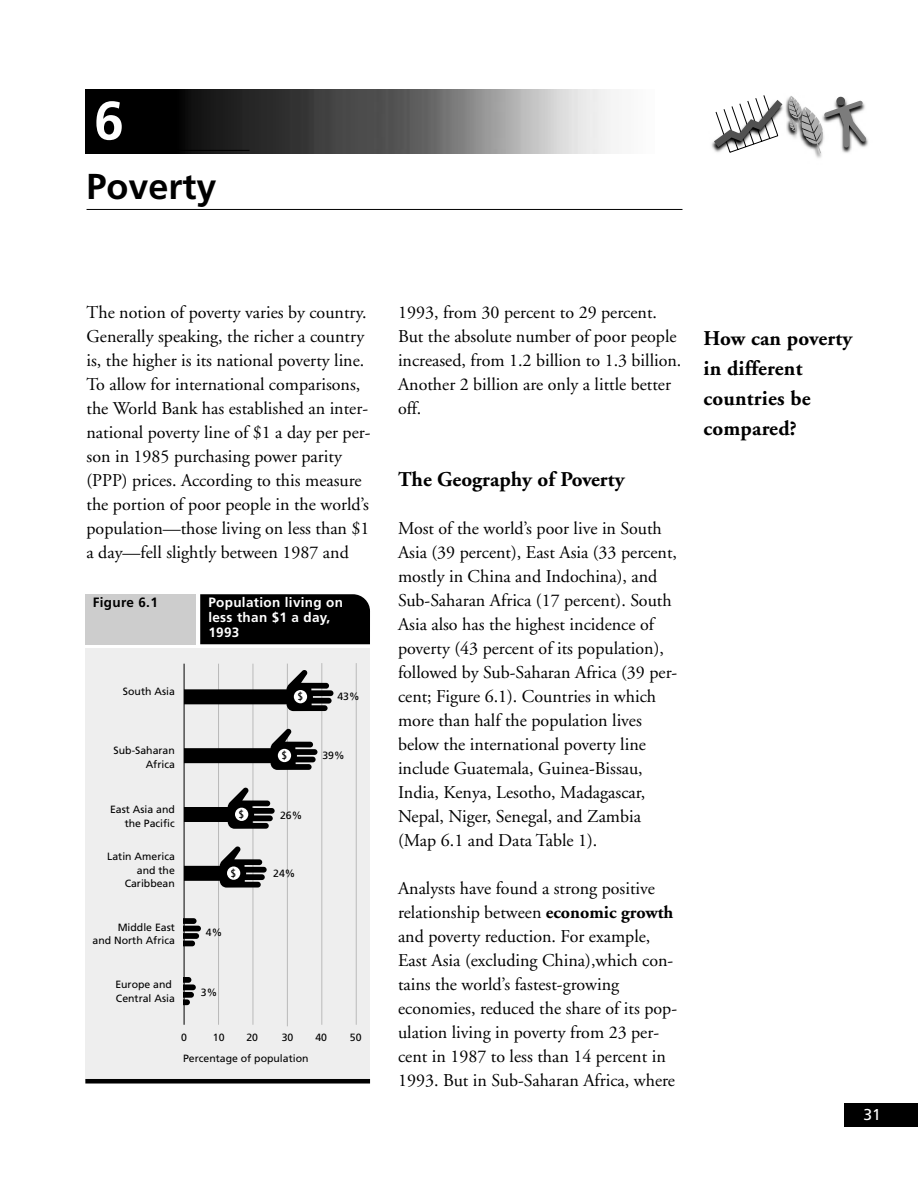
<style>
.page{position:relative;width:918px;height:1188px;background:#fff}
.page>*{position:absolute;margin:0;border:0;box-sizing:border-box;transform-origin:0 0}
.t1{font:700 54px "Frutiger";color:#fff}
.t2{font:700 36px "Frutiger";color:#000}
.t3{font:700 21px/30px "Adobe Garamond";letter-spacing:.01em;color:#000}
.t4{font:18px/24px "Adobe Garamond";color:#000}
.t5{font:15.75px "Frutiger";color:#fff}
.t6{font:700 13.5px/15px "Frutiger";letter-spacing:.025em;color:#fff}
.t7{font:700 13.5px "Frutiger";letter-spacing:.025em;color:#000}
.t8{font:10.5px/13.5px "Frutiger";color:#000;text-align:right}
.s1{font-weight:700}
</style>
<div class="page">
<div style="left:844px;top:1103px;width:74px;height:24px;background:#000"></div>
<img style="left:85px;top:89px;width:526px;height:64px">
<img style="left:711px;top:98px;width:157px;height:60px">
<svg style="left:789px;top:96px;width:77px;height:57px"></svg>
<svg style="left:714px;top:95px;width:68px;height:58px"></svg>
<hr style="left:94px;top:150px;width:156px;height:1px;background:#000">
<hr style="left:87px;top:209px;width:595px;height:1px;background:#000">
<div style="left:85px;top:649px;width:285px;height:432px;background:#eee"></div>
<div style="left:85px;top:1079px;width:285px;height:5px;background:#000"></div>
<div style="left:200px;top:594px;width:170px;height:50px;background:#000"></div>
<div style="left:85px;top:594px;width:111px;height:50px;background:#cdcdcd"></div>
<hr style="left:184px;top:664px;width:1px;height:361px;background:#000">
<hr style="left:218px;top:664px;width:1px;height:361px;background:#bababa">
<hr style="left:253px;top:664px;width:1px;height:361px;background:#bababa">
<hr style="left:287px;top:664px;width:1px;height:362px;background:#bababa">
<hr style="left:321px;top:663px;width:1px;height:362px;background:#bababa">
<hr style="left:356px;top:663px;width:1px;height:362px;background:#bababa">
<svg style="left:287px;top:670px;width:46px;height:41px"></svg>
<div style="left:294px;top:690px;width:13px;height:13px;background:#fff;border-radius:50%"></div>
<div style="left:184px;top:689px;width:104px;height:15px;background:#000"></div>
<svg style="left:271px;top:729px;width:46px;height:41px"></svg>
<div style="left:278px;top:749px;width:13px;height:13px;background:#fff;border-radius:50%"></div>
<div style="left:184px;top:748px;width:88px;height:15px;background:#000"></div>
<svg style="left:228px;top:787px;width:47px;height:42px"></svg>
<div style="left:235px;top:808px;width:13px;height:13px;background:#fff;border-radius:50%"></div>
<div style="left:184px;top:807px;width:46px;height:15px;background:#000"></div>
<svg style="left:220px;top:846px;width:47px;height:42px"></svg>
<div style="left:227px;top:866px;width:13px;height:14px;background:#fff;border-radius:50%"></div>
<div style="left:184px;top:866px;width:38px;height:15px;background:#000"></div>
<svg style="left:183px;top:905px;width:18px;height:41px"></svg>
<svg style="left:183px;top:964px;width:13px;height:41px"></svg>
<h1 class="t1" style="left:94px;top:99px;width:32px">6</h1>
<h2 class="t2" style="left:87px;top:172px;width:132px">Poverty</h2>
<p class="t4" style="left:87px;top:302px;width:286px">The notion of poverty varies by country.<br>Generally speaking, the richer a country is, the higher is its national poverty line.<br>To allow for international comparisons, the World Bank has established an inter&shy;national poverty line of $1 a day per per&shy;son in 1985 purchasing power parity (PPP) prices. According to this measure the portion of poor people in the world’s population—those living on less than $1 a day—fell slightly between 1987 and</p>
<p class="t4" style="left:398px;top:302px;width:285px">1993, from 30 percent to 29 percent.<br>But the absolute number of poor people increased, from 1.2 billion to 1.3 billion.<br>Another 2 billion are only a little better off.</p>
<p class="t3" style="left:398px;top:466px;width:228px">The Geography of Poverty</p>
<p class="t4" style="left:398px;top:518px;width:281px">Most of the world’s poor live in South Asia (39 percent), East Asia (33 percent, mostly in China and Indochina), and Sub-Saharan Africa (17 percent). South Asia also has the highest incidence of poverty (43 percent of its population), followed by Sub-Saharan Africa (39 per&shy;cent; Figure 6.1). Countries in which more than half the population lives below the international poverty line include Guatemala, Guinea-Bissau, India, Kenya, Lesotho, Madagascar, Nepal, Niger, Senegal, and Zambia (Map 6.1 and Data Table 1).</p>
<p class="t4" style="left:398px;top:878px;width:281px">Analysts have found a strong positive relationship between <span class="s1">economic growth </span>and poverty reduction. For example, East Asia (excluding China),which con&shy;tains the world’s fastest-growing economies, reduced the share of its pop&shy;ulation living in poverty from 23 per&shy;cent in 1987 to less than 14 percent in 1993. But in Sub-Saharan Africa, where</p>
<p class="t7" style="left:93px;top:597px;width:67px">Figure 6.1</p>
<p class="t6" style="left:208px;top:596px;width:136px">Population living on less than $1 a day,<br>1993</p>
<p class="t8" style="left:123px;top:686px;width:53px">South Asia</p>
<p class="t8" style="left:297px;top:691px;width:7px">$</p>
<p class="t8" style="left:337px;top:690px;width:24px">43%</p>
<p class="t8" style="left:114px;top:745px;width:63px">Sub-Saharan<br>Africa</p>
<p class="t8" style="left:281px;top:749px;width:7px">$</p>
<p class="t8" style="left:322px;top:749px;width:24px">39%</p>
<p class="t8" style="left:110px;top:804px;width:66px">East Asia and the Pacific</p>
<p class="t8" style="left:239px;top:808px;width:7px">$</p>
<p class="t8" style="left:280px;top:809px;width:24px">26%</p>
<p class="t8" style="left:107px;top:851px;width:69px">Latin America and the<br>Caribbean</p>
<p class="t8" style="left:231px;top:867px;width:7px">$</p>
<p class="t8" style="left:273px;top:868px;width:24px">24%</p>
<p class="t8" style="left:93px;top:921px;width:84px">Middle East<br>and North Africa</p>
<p class="t8" style="left:115px;top:979px;width:61px;text-align:left">Europe and<br>Central Asia</p>
<p class="t8" style="left:206px;top:926px;width:18px">4%</p>
<p class="t8" style="left:201px;top:986px;width:18px">3%</p>
<p class="t8" style="left:213px;top:1032px;width:13px">10</p>
<p class="t8" style="left:246px;top:1032px;width:13px">20</p>
<p class="t8" style="left:282px;top:1032px;width:13px">30</p>
<p class="t8" style="left:315px;top:1032px;width:13px">40</p>
<p class="t8" style="left:350px;top:1032px;width:13px">50</p>
<p class="t8" style="left:181px;top:1032px;width:7px">0</p>
<p class="t8" style="left:183px;top:1052px;width:127px">Percentage of population</p>
<p class="t3" style="left:704px;top:325px;width:150px">How can poverty in different countries be compared?</p>
<p class="t5" style="left:864px;top:1108px;width:19px">31</p>
</div>
